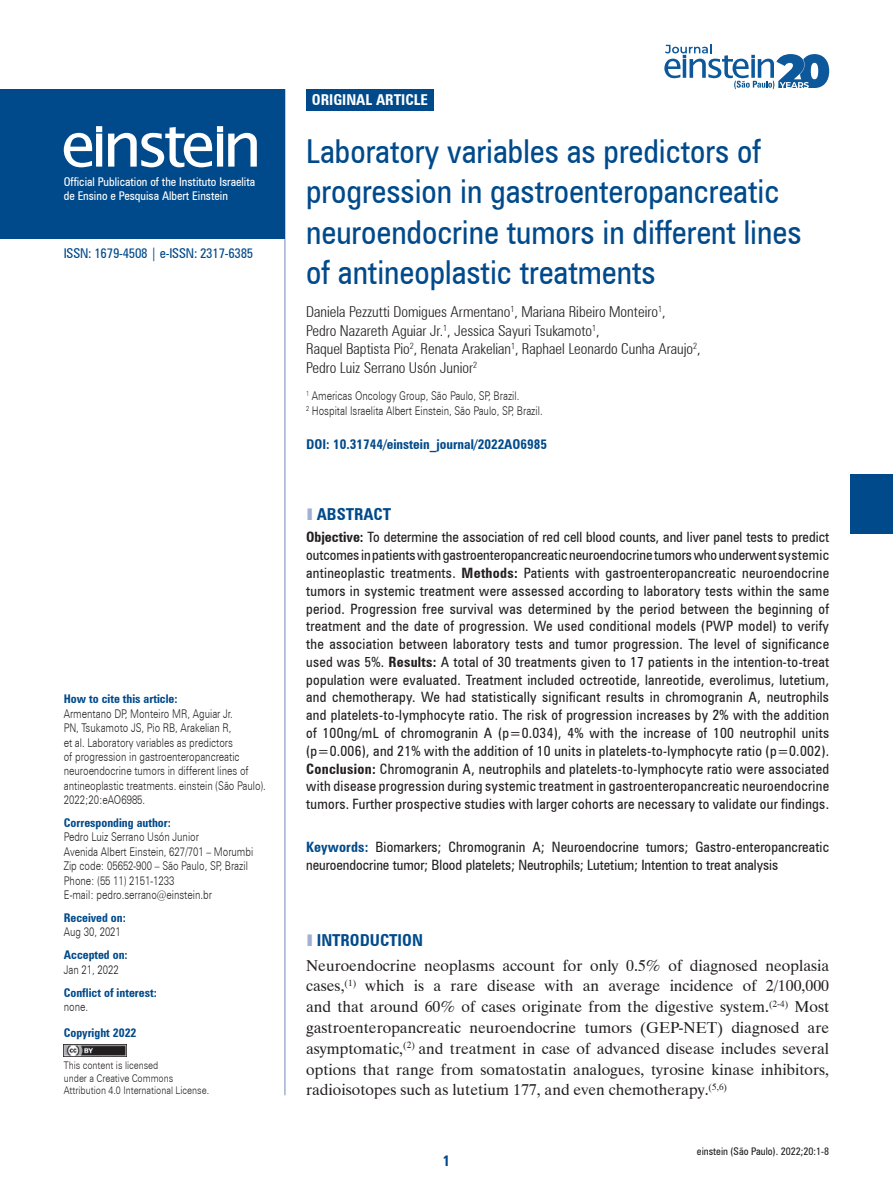
<style>
.page{position:relative;width:893px;height:1191px;background:#fff}
.page>*{position:absolute;margin:0;border:0;box-sizing:border-box;transform-origin:0 0}
.t1{font:condensed 33px/40.2px "Zurich BT";color:#004a8b}
.t2{font:700 condensed 16.5px "Zurich BT";color:#004a8b}
.t3{font:15.75px/20.7px "Dutch 801 BT";color:#231f20;text-align:justify}
.t4{font:300 condensed 15px/18.5px "Zurich BT";color:#231f20}
.t5{font:700 condensed 15px "Zurich BT";color:#fff}
.t6{font:700 condensed 15px "Zurich BT";color:#004a8b}
.t7{font:condensed 14.25px/17.7px "Zurich BT";letter-spacing:.01em;color:#231f20;text-align:justify}
.t8{font:700 condensed 13.5px "Zurich BT";color:#004a8b}
.t9{font:condensed 13.5px "Zurich BT";letter-spacing:-.02em;color:#004a8b}
.t10{font:300 12px/14.4px "Zurich BT";color:#231f20;scale:.8 1}
.t11{font:700 condensed 12px "Zurich BT";color:#004a8b}
.t12{font:condensed 12px/14.4px "Zurich BT";color:#fff}
.t13{font:300 10.5px/12.6px "Zurich BT";color:#231f20;scale:.85 1}
.t14{font:condensed 10.5px "Zurich BT";color:#231f20}
.s1{color:#a2b0d2}
.s2{font-weight:700}
.s3{font-weight:700;color:#004a8b}
</style>
<div class="page">
<img style="left:64px;top:1044px;width:63px;height:12px">
<div style="left:306px;top:89px;width:128px;height:21px;background:#004a8b"></div>
<hr style="left:284px;top:89px;width:2px;height:1006px;background:#a2b0d2">
<div style="left:0;top:89px;width:284px;height:149px;background:#004a8b"></div>
<div style="left:850px;top:474px;width:43px;height:60px;background:#004a8b"></div>
<svg style="left:108px;top:126px;width:149px;height:41px"></svg>
<svg style="left:64px;top:126px;width:38px;height:41px"></svg>
<svg style="left:664px;top:44px;width:165px;height:45px"></svg>
<p class="t12" style="left:64px;top:174px;width:193px">Official Publication of the Instituto Israelita de Ensino e Pesquisa Albert Einstein</p>
<p class="t9" style="left:64px;top:245px;width:191px">ISSN: 1679-4508 | e-ISSN: 2317-6385</p>
<p class="t11" style="left:64px;top:692px;width:115px">How to cite this article:</p>
<p class="t10" style="left:64px;top:706px;width:254px">Armentano DP, Monteiro MR, Aguiar Jr.<br>PN, Tsukamoto JS, Pio RB, Arakelian R,<br>et al. Laboratory variables as predictors<br>of progression in gastroenteropancreatic neuroendocrine tumors in different lines of antineoplastic treatments. einstein (São Paulo).<br>2022;20:eAO6985.</p>
<p class="t11" style="left:64px;top:815px;width:109px">Corresponding author:</p>
<p class="t10" style="left:64px;top:830px;width:238px">Pedro Luiz Serrano Usón Junior<br>Avenida Albert Einstein, 627/701 – Morumbi Zip code: 05652-900 – São Paulo, SP, Brazil Phone: (55 11) 2151-1233<br>E-mail: pedro.serrano@einstein.br</p>
<p class="t11" style="left:64px;top:910px;width:64px">Received on:</p>
<p class="t10" style="left:64px;top:925px;width:73px">Aug 30, 2021</p>
<p class="t11" style="left:64px;top:947px;width:65px">Accepted on:</p>
<p class="t10" style="left:64px;top:962px;width:70px">Jan 21, 2022</p>
<p class="t11" style="left:64px;top:985px;width:95px">Conflict of interest:</p>
<p class="t10" style="left:64px;top:999px;width:32px">none.</p>
<p class="t11" style="left:64px;top:1025px;width:74px">Copyright 2022</p>
<p class="t13" style="left:64px;top:1058px;width:173px">This content is licensed<br>under a Creative Commons<br>Attribution 4.0 International License.</p>
<p class="t5" style="left:312px;top:91px;width:118px">ORIGINAL ARTICLE</p>
<h1 class="t1" style="left:306px;top:131px;width:497px">Laboratory variables as predictors of progression in gastroenteropancreatic neuroendocrine tumors in different lines of antineoplastic treatments</h1>
<p class="t4" style="left:306px;top:302px;width:396px">Daniela Pezzutti Domigues Armentano<sup>1</sup>, Mariana Ribeiro Monteiro<sup>1</sup>,<br>Pedro Nazareth Aguiar Jr.<sup>1</sup>, Jessica Sayuri Tsukamoto<sup>1</sup>,<br>Raquel Baptista Pio<sup>2</sup>, Renata Arakelian<sup>1</sup>, Raphael Leonardo Cunha Araujo<sup>2</sup>, Pedro Luiz Serrano Usón Junior<sup>2</sup></p>
<p class="t10" style="left:306px;top:388px;width:297px;line-height:14.9px"><sup>1</sup> Americas Oncology Group, São Paulo, SP, Brazil.<br><sup>2</sup> Hospital Israelita Albert Einstein, São Paulo, SP, Brazil.</p>
<p class="t8" style="left:306px;top:436px;width:243px">DOI: 10.31744/einstein_journal/2022AO6985</p>
<p class="t2" style="left:306px;top:504px;width:86px"><span class="s1">❚</span> ABSTRACT</p>
<p class="t7" style="left:306px;top:528px;width:524px"><span class="s2">Objective:</span> To determine the association of red cell blood counts, and liver panel tests to predict outcomes in patients with gastroenteropancreatic neuroendocrine tumors who underwent systemic antineoplastic treatments. <span class="s2">Methods:</span> Patients with gastroenteropancreatic neuroendocrine tumors in systemic treatment were assessed according to laboratory tests within the same period. Progression free survival was determined by the period between the beginning of treatment and the date of progression. We used conditional models (PWP model) to verify the association between laboratory tests and tumor progression. The level of significance used was 5%. <span class="s2">Results:</span> A total of 30 treatments given to 17 patients in the intention-to-treat population were evaluated. Treatment included octreotide, lanreotide, everolimus, lutetium, and chemotherapy. We had statistically significant results in chromogranin A, neutrophils and platelets-to-lymphocyte ratio. The risk of progression increases by 2% with the addition of 100ng/mL of chromogranin A (p=0.034), 4% with the increase of 100 neutrophil units (p=0.006), and 21% with the addition of 10 units in platelets-to-lymphocyte ratio (p=0.002).<br><span class="s2">Conclusion:</span> Chromogranin A, neutrophils and platelets-to-lymphocyte ratio were associated with disease progression during systemic treatment in gastroenteropancreatic neuroendocrine tumors. Further prospective studies with larger cohorts are necessary to validate our findings.</p>
<p class="t7" style="left:306px;top:838px;width:524px"><span class="s3">Keywords:</span> Biomarkers; Chromogranin A; Neuroendocrine tumors; Gastro-enteropancreatic neuroendocrine tumor; Blood platelets; Neutrophils; Lutetium; Intention to treat analysis</p>
<p class="t2" style="left:306px;top:929px;width:118px"><span class="s1">❚</span> INTRODUCTION</p>
<p class="t3" style="left:306px;top:954px;width:525px">Neuroendocrine neoplasms account for only 0.5% of diagnosed neoplasia cases,<sup>(1)</sup> which is a rare disease with an average incidence of 2/100,000 and that around 60% of cases originate from the digestive system.<sup>(2-4)</sup> Most gastroenteropancreatic neuroendocrine tumors (GEP-NET) diagnosed are asymptomatic,<sup>(2)</sup> and treatment in case of advanced disease includes several options that range from somatostatin analogues, tyrosine kinase inhibitors, radioisotopes such as lutetium 177, and even chemotherapy.<sup>(5,6)</sup></p>
<p class="t6" style="left:443px;top:1151px;width:9px">1</p>
<p class="t14" style="left:697px;top:1144px;width:134px">einstein (São Paulo). 2022;20:1-8</p>
</div>
